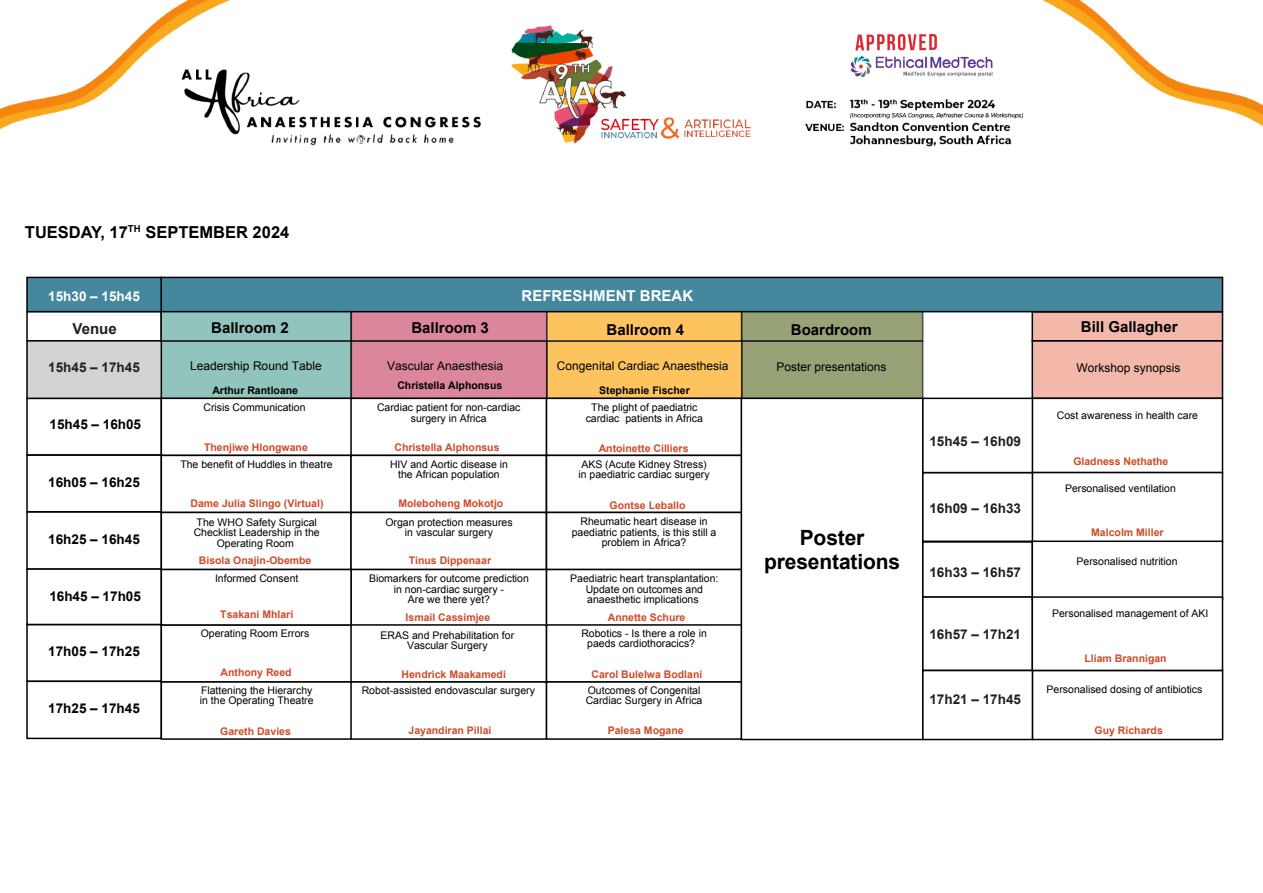
<style>
.page{position:relative;width:1263px;height:893px;background:#fff}
.page>*{position:absolute;margin:0;border:0;box-sizing:border-box;transform-origin:0 0}
.t1{font:700 21px/24px "Arial";letter-spacing:-.005em;color:#000;text-align:center}
.t2{font:700 16.5px "Arial";color:#000}
.t3{font:700 15px "Arial";color:#000}
.t4{font:700 15px "Arial";color:#fff}
.t5{font:700 15px "Arial";color:#231f20}
.t6{font:700 13.5px "Arial";color:#000}
.t7{font:700 13.5px "Arial";color:#231f20}
.t8{font:700 13.5px "Arial";color:#fff}
.t9{font:12px "Arial";color:#000}
.t10{font:10.5px/10.5px "Arial";color:#000;text-align:center}
.t11{font:700 10.5px "Arial";color:#cf4a27}
.t12{font:700 10.5px "Arial";color:#000}
</style>
<div class="page">
<div style="left:1031px;top:340px;width:192px;height:59px;background:#f4b8ab"></div>
<div style="left:1031px;top:311px;width:192px;height:30px;background:#f4b8ab;border:2px solid #000"></div>
<div style="left:1032px;top:670px;width:191px;height:70px;border:2px solid #000"></div>
<div style="left:26px;top:454px;width:136px;height:59px;border:2px solid #000"></div>
<div style="left:26px;top:511px;width:136px;height:59px;border:2px solid #000"></div>
<div style="left:26px;top:568px;width:136px;height:57px;border:2px solid #000"></div>
<div style="left:26px;top:624px;width:136px;height:58px;border:2px solid #000"></div>
<div style="left:26px;top:681px;width:136px;height:58px;border:2px solid #000"></div>
<div style="left:741px;top:341px;width:182px;height:57px;background:#98a277"></div>
<div style="left:547px;top:341px;width:195px;height:57px;background:#fcc35f"></div>
<div style="left:160px;top:310px;width:192px;height:32px;background:#91c4bc"></div>
<div style="left:351px;top:311px;width:196px;height:30px;background:#dc869c"></div>
<div style="left:547px;top:311px;width:195px;height:30px;background:#fcc35f"></div>
<div style="left:546px;top:310px;width:197px;height:32px;border:2px solid #231f20"></div>
<div style="left:741px;top:311px;width:182px;height:30px;background:#98a277"></div>
<div style="left:741px;top:310px;width:182px;height:32px;border:2px solid #000"></div>
<div style="left:161px;top:341px;width:190px;height:57px;background:#91c4bc"></div>
<div style="left:160px;top:340px;width:192px;height:59px;border:2px solid #000"></div>
<div style="left:351px;top:341px;width:196px;height:57px;background:#dc869c"></div>
<div style="left:350px;top:340px;width:197px;height:59px;border:2px solid #000"></div>
<div style="left:161px;top:398px;width:192px;height:58px;border:2px solid #000"></div>
<div style="left:161px;top:455px;width:191px;height:58px;border:2px solid #000"></div>
<div style="left:161px;top:512px;width:191px;height:58px;border:2px solid #000"></div>
<div style="left:161px;top:681px;width:192px;height:59px;border:2px solid #000"></div>
<div style="left:350px;top:398px;width:197px;height:58px;border:2px solid #000"></div>
<div style="left:350px;top:455px;width:197px;height:58px;border:2px solid #000"></div>
<div style="left:350px;top:512px;width:197px;height:58px;border:2px solid #000"></div>
<div style="left:350px;top:569px;width:197px;height:58px;border:2px solid #000"></div>
<div style="left:350px;top:624px;width:197px;height:59px;border:2px solid #000"></div>
<div style="left:350px;top:681px;width:197px;height:59px;border:2px solid #000"></div>
<div style="left:546px;top:398px;width:196px;height:58px;border:2px solid #000"></div>
<div style="left:546px;top:455px;width:196px;height:58px;border:2px solid #000"></div>
<div style="left:546px;top:512px;width:196px;height:58px;border:2px solid #000"></div>
<div style="left:546px;top:569px;width:196px;height:58px;border:2px solid #000"></div>
<div style="left:546px;top:624px;width:196px;height:59px;border:2px solid #000"></div>
<div style="left:546px;top:681px;width:196px;height:59px;border:2px solid #000"></div>
<div style="left:27px;top:341px;width:134px;height:57px;background:#d3d3d3"></div>
<div style="left:26px;top:340px;width:136px;height:59px;border:2px solid #000"></div>
<div style="left:160px;top:277px;width:1063px;height:35px;background:#45879d;border:2px solid #000"></div>
<div style="left:26px;top:277px;width:136px;height:35px;background:#45879d;border:2px solid #000"></div>
<div style="left:741px;top:398px;width:182px;height:342px;border:2px solid #000"></div>
<div style="left:1031px;top:398px;width:192px;height:75px;border:2px solid #000"></div>
<div style="left:1031px;top:472px;width:192px;height:71px;border:2px solid #000"></div>
<div style="left:922px;top:472px;width:111px;height:70px;border:2px solid #000"></div>
<div style="left:922px;top:541px;width:111px;height:57px;border:2px solid #000"></div>
<div style="left:922px;top:596px;width:111px;height:75px;border:2px solid #000"></div>
<div style="left:922px;top:670px;width:111px;height:70px;border:2px solid #000"></div>
<div style="left:922px;top:398px;width:111px;height:75px;border:2px solid #000"></div>
<div style="left:1031px;top:540px;width:192px;height:60px;border:2px solid #000"></div>
<div style="left:1032px;top:597px;width:190px;height:73px;background:#fff"></div>
<div style="left:1031px;top:596px;width:192px;height:75px;border:2px solid #000"></div>
<div style="left:161px;top:569px;width:191px;height:57px;border:2px solid #000"></div>
<img style="left:0;top:0;width:1263px;height:147px">
<h2 class="t2" style="left:25px;top:221px;width:266px">TUESDAY, 17<sup>TH</sup> SEPTEMBER 2024</h2>
<p class="t8" style="left:48px;top:288px;width:93px">15h30 – 15h45</p>
<h3 class="t4" style="left:521px;top:286px;width:173px">REFRESHMENT BREAK</h3>
<h3 class="t5" style="left:73px;top:319px;width:46px">Venue</h3>
<p class="t7" style="left:48px;top:359px;width:93px">15h45 – 17h45</p>
<p class="t6" style="left:50px;top:415px;width:93px">15h45 – 16h05</p>
<p class="t6" style="left:48px;top:474px;width:93px">16h05 – 16h25</p>
<p class="t6" style="left:48px;top:530px;width:93px">16h25 – 16h45</p>
<p class="t6" style="left:49px;top:587px;width:93px">16h45 – 17h05</p>
<p class="t6" style="left:48px;top:642px;width:93px">17h05 – 17h25</p>
<p class="t6" style="left:48px;top:699px;width:93px">17h25 – 17h45</p>
<h3 class="t3" style="left:211px;top:318px;width:79px">Ballroom 2</h3>
<h3 class="t3" style="left:411px;top:318px;width:79px">Ballroom 3</h3>
<h3 class="t3" style="left:607px;top:320px;width:79px">Ballroom 4</h3>
<h3 class="t3" style="left:791px;top:320px;width:82px">Boardroom</h3>
<h3 class="t3" style="left:1081px;top:317px;width:98px">Bill Gallagher</h3>
<p class="t9" style="left:776px;top:359px;width:112px">Poster presentations</p>
<p class="t9" style="left:190px;top:358px;width:133px">Leadership Round Table</p>
<p class="t9" style="left:387px;top:358px;width:118px">Vascular Anaesthesia</p>
<p class="t9" style="left:557px;top:358px;width:173px">Congenital Cardiac Anaesthesia</p>
<p class="t10" style="left:203px;top:402px;width:104px">Crisis Communication</p>
<p class="t9" style="left:1076px;top:360px;width:106px">Workshop synopsis</p>
<p class="t12" style="left:397px;top:378px;width:107px">Christella Alphonsus</p>
<p class="t12" style="left:212px;top:383px;width:87px">Arthur Rantloane</p>
<p class="t12" style="left:599px;top:383px;width:92px">Stephanie Fischer</p>
<p class="t10" style="left:586px;top:402px;width:119px">The plight of paediatric cardiac patients in Africa</p>
<p class="t10" style="left:578px;top:459px;width:133px;text-align:left">AKS (Acute Kidney Stress) in paediatric cardiac surgery</p>
<p class="t10" style="left:572px;top:516px;width:146px">Rheumatic heart disease in paediatric patients, is this still a problem in Africa?</p>
<p class="t10" style="left:570px;top:573px;width:150px">Paediatric heart transplantation:<br>Update on outcomes and anaesthetic implications</p>
<p class="t10" style="left:581px;top:628px;width:127px">Robotics - Is there a role in paeds cardiothoracics?</p>
<p class="t10" style="left:586px;top:685px;width:118px;text-align:left">Outcomes of Congenital<br>Cardiac Surgery in Africa</p>
<p class="t10" style="left:377px;top:402px;width:145px">Cardiac patient for non-cardiac surgery in Africa</p>
<p class="t10" style="left:390px;top:459px;width:119px">HIV and Aortic disease in the African population</p>
<p class="t10" style="left:385px;top:517px;width:129px">Organ protection measures in vascular surgery</p>
<p class="t10" style="left:369px;top:573px;width:161px">Biomarkers for outcome prediction in non-cardiac surgery -<br>Are we there yet?</p>
<p class="t10" style="left:1057px;top:411px;width:143px">Cost awareness in health care</p>
<p class="t7" style="left:929px;top:433px;width:93px">15h45 – 16h09</p>
<p class="t11" style="left:394px;top:440px;width:107px">Christella Alphonsus</p>
<p class="t11" style="left:204px;top:440px;width:105px">Thenjiwe Hlongwane</p>
<p class="t11" style="left:599px;top:441px;width:91px">Antoinette Cilliers</p>
<p class="t11" style="left:1073px;top:454px;width:97px">Gladness Nethathe</p>
<p class="t10" style="left:180px;top:459px;width:154px">The benefit of Huddles in theatre</p>
<p class="t10" style="left:1065px;top:483px;width:112px">Personalised ventilation</p>
<p class="t11" style="left:190px;top:496px;width:135px">Dame Julia Slingo (Virtual)</p>
<p class="t11" style="left:398px;top:497px;width:106px">Moleboheng Mokotjo</p>
<p class="t11" style="left:610px;top:498px;width:77px">Gontse Leballo</p>
<p class="t7" style="left:929px;top:499px;width:93px">16h09 – 16h33</p>
<p class="t10" style="left:194px;top:517px;width:128px">The WHO Safety Surgical<br>Checklist Leadership in the<br>Operating Room</p>
<p class="t10" style="left:215px;top:573px;width:85px">Informed Consent</p>
<p class="t11" style="left:1091px;top:525px;width:74px">Malcolm Miller</p>
<h1 class="t1" style="left:764px;top:526px;width:138px">Poster presentations</h1>
<p class="t11" style="left:199px;top:553px;width:114px">Bisola Onajin-Obembe</p>
<p class="t11" style="left:409px;top:553px;width:84px">Tinus Dippenaar</p>
<p class="t10" style="left:1076px;top:556px;width:102px">Personalised nutrition</p>
<p class="t7" style="left:929px;top:563px;width:93px">16h33 – 16h57</p>
<p class="t10" style="left:1052px;top:608px;width:158px">Personalised management of AKI</p>
<p class="t11" style="left:220px;top:607px;width:74px">Tsakani Mhlari</p>
<p class="t11" style="left:608px;top:610px;width:79px">Annette Schure</p>
<p class="t11" style="left:406px;top:610px;width:86px">Ismail Cassimjee</p>
<p class="t10" style="left:201px;top:628px;width:110px">Operating Room Errors</p>
<p class="t7" style="left:929px;top:626px;width:93px">16h57 – 17h21</p>
<p class="t10" style="left:381px;top:630px;width:135px">ERAS and Prehabilitation for<br>Vascular Surgery</p>
<p class="t11" style="left:1084px;top:651px;width:84px">Lliam Brannigan</p>
<p class="t11" style="left:221px;top:665px;width:73px">Anthony Reed</p>
<p class="t11" style="left:591px;top:667px;width:112px">Carol Bulelwa Bodlani</p>
<p class="t11" style="left:401px;top:667px;width:106px">Hendrick Maakamedi</p>
<p class="t10" style="left:1046px;top:684px;width:157px">Personalised dosing of antibiotics</p>
<p class="t10" style="left:362px;top:685px;width:175px">Robot-assisted endovascular surgery</p>
<p class="t10" style="left:200px;top:685px;width:115px;text-align:left">Flattening the Hierarchy in the Operating Theatre</p>
<p class="t7" style="left:929px;top:691px;width:93px">17h21 – 17h45</p>
<p class="t11" style="left:220px;top:724px;width:72px">Gareth Davies</p>
<p class="t11" style="left:408px;top:723px;width:84px">Jayandiran Pillai</p>
<p class="t11" style="left:608px;top:723px;width:77px">Palesa Mogane</p>
<p class="t11" style="left:1094px;top:723px;width:70px">Guy Richards</p>
</div>
